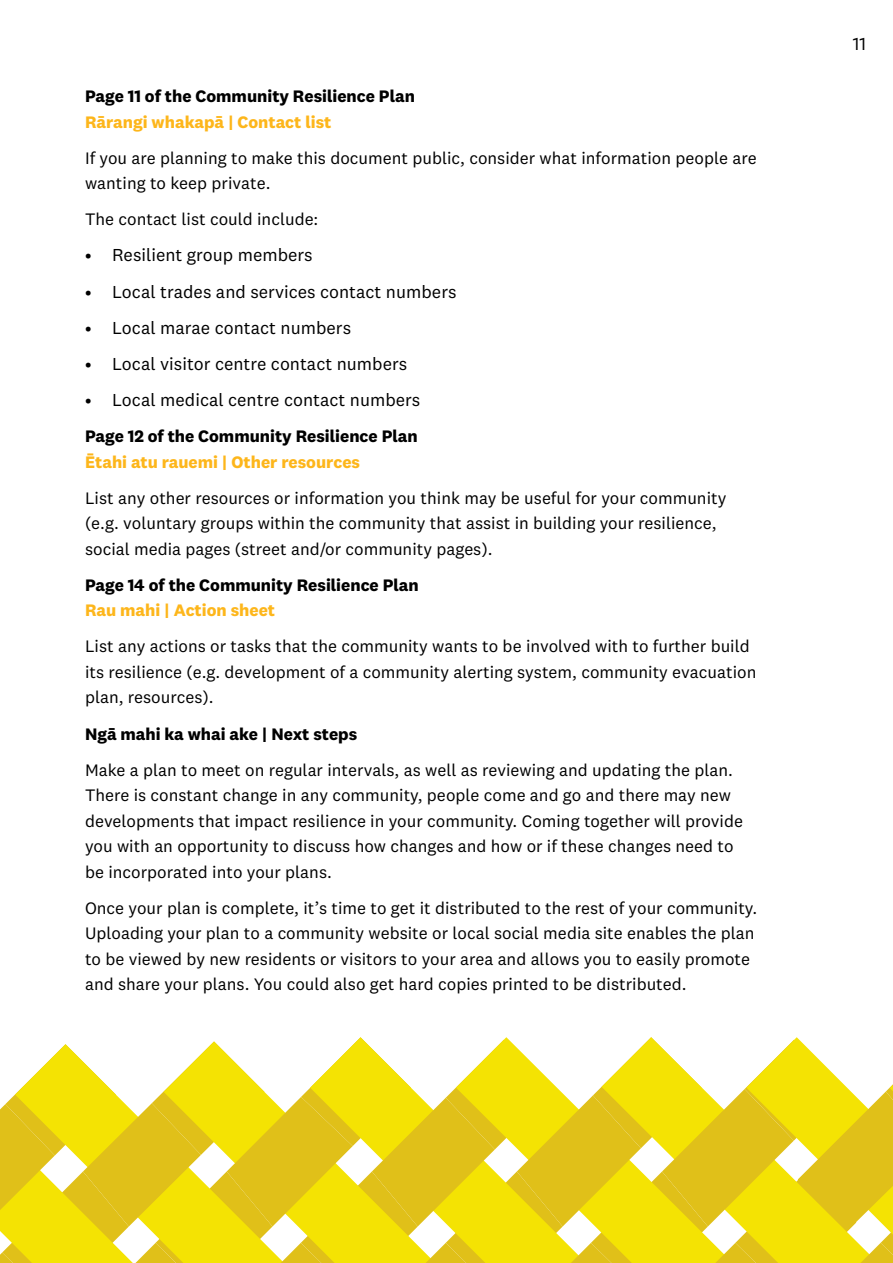
<style>
.page{position:relative;width:893px;height:1263px;background:#fff}
.page>*{position:absolute;margin:0;border:0;box-sizing:border-box;transform-origin:0 0}
.t1{font:18px "National 2";color:#000}
.t2{font:17.25px/25.5px "National 2";color:#000}
.t3{font:700 17.25px "National 2";color:#000}
.t4{font:700 17.25px "National 2";color:#fdb61b}
</style>
<div class="page">
<svg style="left:0;top:1037px;width:893px;height:226px"></svg>
<p class="t3" style="left:85px;top:85px;width:331px">Page 11 of the Community Resilience Plan</p>
<p class="t4" style="left:85px;top:111px;width:248px">Rārangi whakapā | Contact list</p>
<p class="t2" style="left:85px;top:145px;width:673px">If you are planning to make this document public, consider what information people are wanting to keep private.</p>
<p class="t2" style="left:85px;top:206px;width:235px">The contact list could include:</p>
<p class="t1" style="left:85px;top:244px;width:229px">• Resilient group members</p>
<p class="t1" style="left:85px;top:281px;width:373px">• Local trades and services contact numbers</p>
<p class="t1" style="left:85px;top:317px;width:268px">• Local marae contact numbers</p>
<p class="t1" style="left:85px;top:353px;width:324px">• Local visitor centre contact numbers</p>
<p class="t1" style="left:85px;top:389px;width:337px">• Local medical centre contact numbers</p>
<p class="t3" style="left:85px;top:425px;width:334px">Page 12 of the Community Resilience Plan</p>
<p class="t4" style="left:85px;top:451px;width:277px">Ētahi atu rauemi | Other resources</p>
<p class="t2" style="left:85px;top:485px;width:643px">List any other resources or information you think may be useful for your community (e.g. voluntary groups within the community that assist in building your resilience, social media pages (street and/or community pages).</p>
<p class="t3" style="left:85px;top:574px;width:335px">Page 14 of the Community Resilience Plan</p>
<p class="t4" style="left:85px;top:600px;width:192px">Rau mahi | Action sheet</p>
<p class="t2" style="left:85px;top:634px;width:673px">List any actions or tasks that the community wants to be involved with to further build its resilience (e.g. development of a community alerting system, community evacuation plan, resources).</p>
<p class="t3" style="left:85px;top:723px;width:274px">Ngā mahi ka whai ake | Next steps</p>
<p class="t2" style="left:85px;top:757px;width:659px">Make a plan to meet on regular intervals, as well as reviewing and updating the plan.<br>There is constant change in any community, people come and go and there may new developments that impact resilience in your community. Coming together will provide you with an opportunity to discuss how changes and how or if these changes need to be incorporated into your plans.</p>
<p class="t2" style="left:85px;top:895px;width:674px">Once your plan is complete, it’s time to get it distributed to the rest of your community.<br>Uploading your plan to a community website or local social media site enables the plan to be viewed by new residents or visitors to your area and allows you to easily promote and share your plans. You could also get hard copies printed to be distributed.</p>
<p class="t1" style="left:853px;top:33px;width:15px">11</p>
</div>
